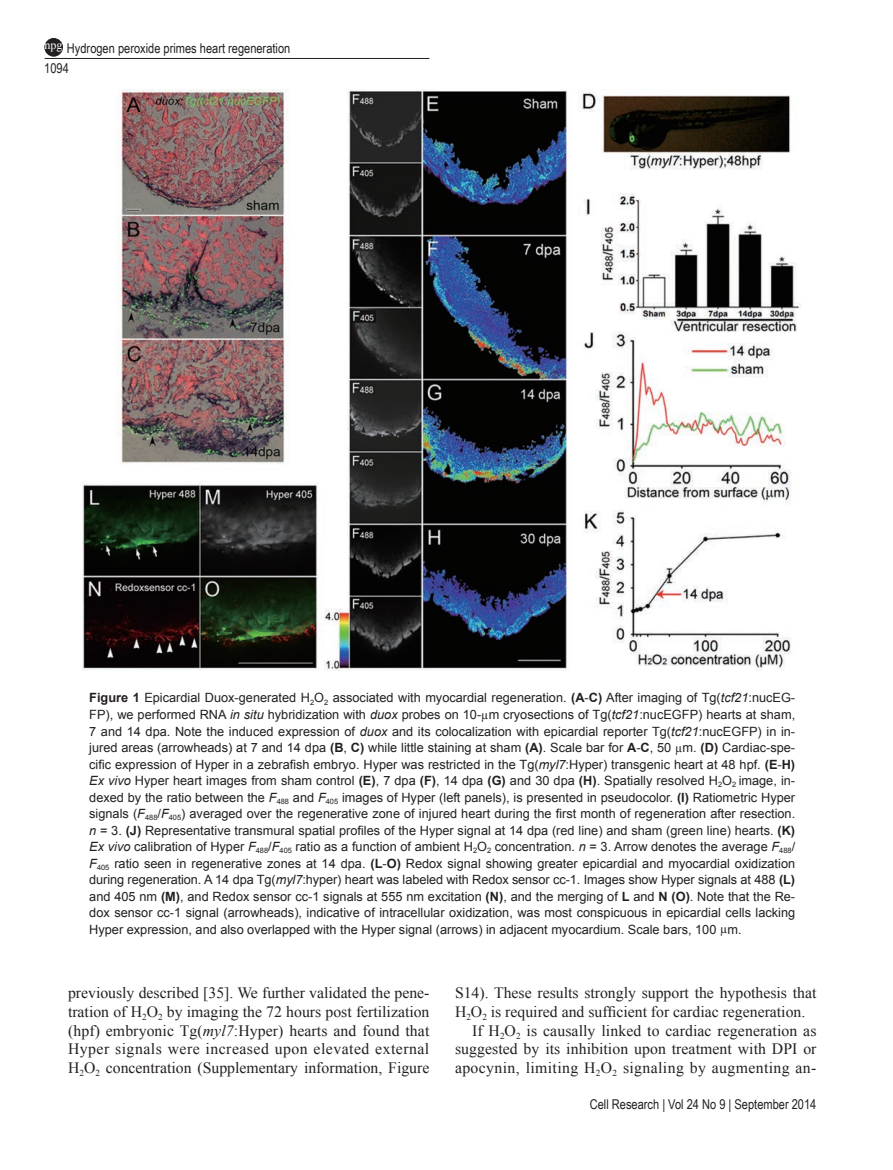
<style>
.page{position:relative;width:893px;height:1170px;background:#fff}
.page>*{position:absolute;margin:0;border:0;box-sizing:border-box;transform-origin:0 0}
.t1{font:15.75px/18.8px "Times New Roman";color:#231f20;text-align:justify}
.t2{font:15.75px "Times New Roman";letter-spacing:.025em;color:#231f20}
.t3{font:13.5px "Arial Narrow";color:#231f20}
.t4{font:12.75px/16.5px "Arial";color:#231f20;text-align:justify}
.t5{font:12px "Times New Roman";color:#fff}
.s1{font-weight:700}
.s2{font-style:italic}
.s3{font-family:"Times New Roman"}
</style>
<div class="page">
<hr style="left:45px;top:58px;width:384px;height:1px;background:#231f20">
<div style="left:45px;top:38px;width:17px;height:18px;background:#231f20;border-radius:50%"></div>
<div style="left:45px;top:38px;width:18px;height:18px;border:1px solid #231f20;border-radius:50%"></div>
<img style="left:83px;top:89px;width:718px;height:581px">
<p class="t3" style="left:67px;top:39px;width:225px">Hydrogen peroxide primes heart regeneration</p>
<p class="t5" style="left:45px;top:37px;width:20px">npg</p>
<p class="t3" style="left:44px;top:58px;width:26px">1094</p>
<p class="t4" style="left:89px;top:689px;width:707px"><span class="s1">Figure 1</span> Epicardial Duox-generated H<sub>2</sub>O<sub>2</sub> associated with myocardial regeneration. <span class="s1">(A</span>-<span class="s1">C)</span> After imaging of Tg(<span class="s2">tcf21</span>:nucEG-FP), we performed RNA <span class="s2">in situ</span> hybridization with <span class="s2">duox</span> probes on 10-<span class="s3">µ</span>m cryosections of Tg(<span class="s2">tcf21</span>:nucEGFP) hearts at sham, 7 and 14 dpa. Note the induced expression of <span class="s2">duox</span> and its colocalization with epicardial reporter Tg(<span class="s2">tcf21</span>:nucEGFP) in in&shy;jured areas (arrowheads) at 7 and 14 dpa <span class="s1">(B</span>, <span class="s1">C)</span> while little staining at sham <span class="s1">(A)</span>. Scale bar for <span class="s1">A</span>-<span class="s1">C</span>, 50 <span class="s3">µ</span>m. <span class="s1">(D)</span> Cardiac-spe&shy;cific expression of Hyper in a zebrafish embryo. Hyper was restricted in the Tg(<span class="s2">myl7</span>:Hyper) transgenic heart at 48 hpf. <span class="s1">(E</span>-<span class="s1">H)<br></span><span class="s2">Ex vivo</span> Hyper heart images from sham control <span class="s1">(E)</span>, 7 dpa <span class="s1">(F)</span>, 14 dpa <span class="s1">(G)</span> and 30 dpa <span class="s1">(H)</span>. Spatially resolved H<sub>2</sub>O<sub>2</sub> image, in&shy;dexed by the ratio between the <span class="s2">F</span><sub>488</sub> and <span class="s2">F</span><sub>405</sub> images of Hyper (left panels), is presented in pseudocolor. <span class="s1">(I)</span> Ratiometric Hyper signals (<span class="s2">F</span><sub>488</sub>/<span class="s2">F</span><sub>405</sub>) averaged over the regenerative zone of injured heart during the first month of regeneration after resection. <span class="s2">n</span> = 3. <span class="s1">(J)</span> Representative transmural spatial profiles of the Hyper signal at 14 dpa (red line) and sham (green line) hearts. <span class="s1">(K)<br></span><span class="s2">Ex vivo</span> calibration of Hyper <span class="s2">F</span><sub>488</sub>/<span class="s2">F</span><sub>405</sub> ratio as a function of ambient H<sub>2</sub>O<sub>2</sub> concentration. <span class="s2">n</span> = 3. Arrow denotes the average <span class="s2">F</span><sub>488</sub>/ <span class="s2">F</span><sub>405</sub> ratio seen in regenerative zones at 14 dpa. <span class="s1">(L</span>-<span class="s1">O)</span> Redox signal showing greater epicardial and myocardial oxidization during regeneration. A 14 dpa Tg(<span class="s2">myl7</span>:hyper) heart was labeled with Redox sensor cc-1. Images show Hyper signals at 488 <span class="s1">(L) </span>and 405 nm <span class="s1">(M)</span>, and Redox sensor cc-1 signals at 555 nm excitation <span class="s1">(N)</span>, and the merging of <span class="s1">L</span> and <span class="s1">N (O)</span>. Note that the Re&shy;dox sensor cc-1 signal (arrowheads), indicative of intracellular oxidization, was most conspicuous in epicardial cells lacking Hyper expression, and also overlapped with the Hyper signal (arrows) in adjacent myocardium. Scale bars, 100 <span class="s3">µ</span>m.</p>
<p class="t1" style="left:68px;top:983px;width:363px">previously described [35]. We further validated the pene&shy;tration of H<sub>2</sub>O<sub>2</sub> by imaging the 72 hours post fertilization (hpf) embryonic Tg(<span class="s2">myl7</span>:Hyper) hearts and found that Hyper signals were increased upon elevated external H<sub>2</sub>O<sub>2</sub> concentration (Supplementary information, Figure</p>
<p class="t1" style="left:455px;top:983px;width:363px">S14). These results strongly support the hypothesis that</p>
<p class="t1" style="left:455px;top:1001px;width:352px">H<sub>2</sub>O<sub>2</sub> is required and sufficient for cardiac regeneration.</p>
<p class="t1" style="left:472px;top:1020px;width:346px">If H<sub>2</sub>O<sub>2</sub> is causally linked to cardiac regeneration as</p>
<p class="t1" style="left:455px;top:1039px;width:363px">suggested by its inhibition upon treatment with DPI or</p>
<p class="t2" style="left:455px;top:1057px;width:363px">apocynin, limiting H<sub>2</sub>O<sub>2</sub> signaling by augmenting an-</p>
<p class="t3" style="left:590px;top:1094px;width:228px">Cell Research | Vol 24 No 9 | September 2014</p>
</div>
